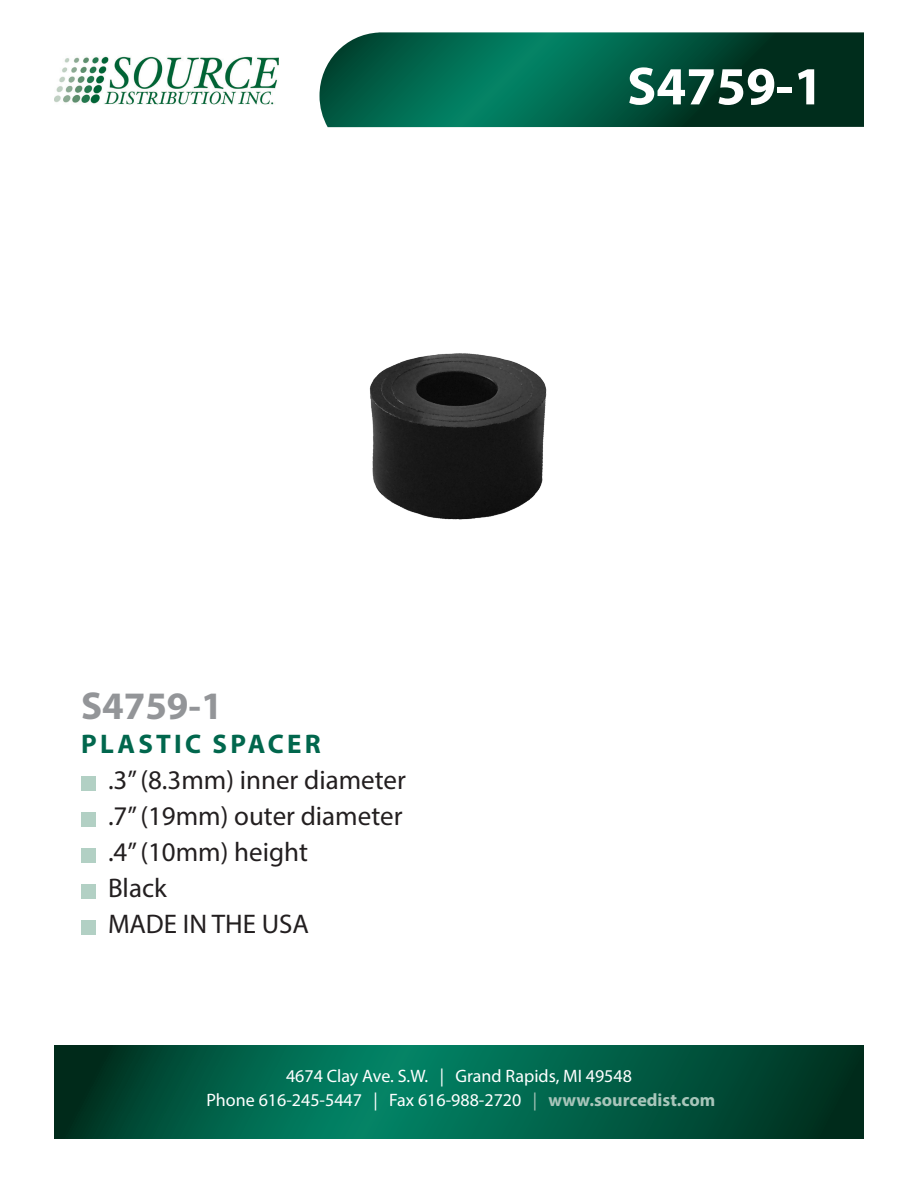
<style>
.page{position:relative;width:918px;height:1188px;background:#fff}
.page>*{position:absolute;margin:0;border:0;box-sizing:border-box;transform-origin:0 0}
.t1{font:700 54px "Myriad Pro";color:#fff}
.t2{font:700 39px "Myriad Pro";color:#939598}
.t3{font:27px "Myriad Pro";color:#231f20}
.t4{font:700 27px "Myriad Pro";letter-spacing:.12em;color:#01674d}
.t5{font:18px "Myriad Pro";color:#fff}
.s1{color:#a8c5ba}
.s2{font-weight:700;color:#a8c5ba}
</style>
<div class="page">
<svg style="left:54px;top:1046px;width:810px;height:93px;background:#005a42"></svg>
<svg style="left:320px;top:32px;width:544px;height:95px;background:#065942"></svg>
<img style="left:54px;top:56px;width:225px;height:49px">
<div style="left:81px;top:776px;width:14px;height:15px;background:#b2d0c4"></div>
<div style="left:81px;top:812px;width:14px;height:15px;background:#b2d0c4"></div>
<div style="left:81px;top:848px;width:14px;height:15px;background:#b2d0c4"></div>
<div style="left:81px;top:884px;width:14px;height:15px;background:#b2d0c4"></div>
<div style="left:81px;top:920px;width:14px;height:15px;background:#b2d0c4"></div>
<img style="left:369px;top:353px;width:178px;height:167px">
<p class="t1" style="left:627px;top:51px;width:198px">S4759-1</p>
<p class="t2" style="left:81px;top:680px;width:143px">S4759-1</p>
<p class="t4" style="left:81px;top:726px;width:241px">PLASTIC SPACER</p>
<p class="t3" style="left:108px;top:763px;width:299px">.3” (8.3mm) inner diameter</p>
<p class="t3" style="left:108px;top:799px;width:296px">.7” (19mm) outer diameter</p>
<p class="t3" style="left:108px;top:835px;width:201px">.4” (10mm) height</p>
<p class="t3" style="left:108px;top:871px;width:60px">Black</p>
<p class="t3" style="left:108px;top:907px;width:203px">MADE IN THE USA</p>
<p class="t5" style="left:286px;top:1065px;width:347px">4674 Clay Ave. S.W. | Grand Rapids, MI 49548</p>
<p class="t5" style="left:206px;top:1089px;width:510px">Phone 616-245-5447 | Fax 616-988-2720 <span class="s1">|</span> <span class="s2">www.sourcedist.com</span></p>
</div>
